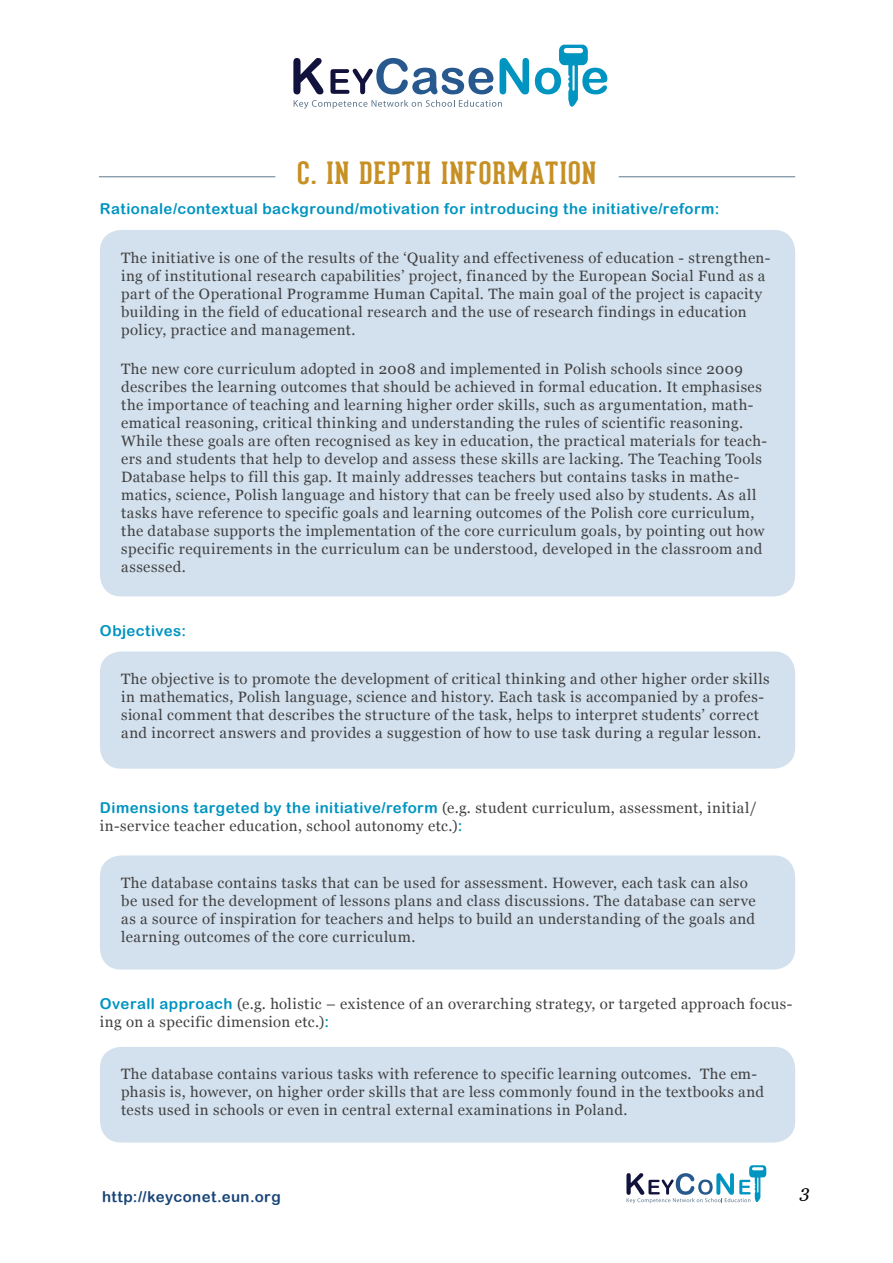
<style>
.page{position:relative;width:893px;height:1263px;background:#fff}
.page>*{position:absolute;margin:0;border:0;box-sizing:border-box;transform-origin:0 0}
.t1{font:700 30px "Geared Slab";letter-spacing:.055em;color:#c79025}
.t2{font:italic 18px "Georgia";color:#000}
.t3{font:15px/18px "Georgia";letter-spacing:.03em;color:#414042}
.t4{font:15px "Arial Rounded MT Bold";letter-spacing:.03em;color:#0094c1}
.t5{font:15px "Arial Rounded MT Bold";letter-spacing:.03em;color:#194578}
.s1{font-family:"Arial Rounded MT Bold";color:#0094c1}
</style>
<div class="page">
<svg style="left:626px;top:1165px;width:140px;height:38px"></svg>
<svg style="left:293px;top:58px;width:30px;height:36px"></svg>
<svg style="left:294px;top:100px;width:208px;height:9px"></svg>
<svg style="left:330px;top:58px;width:163px;height:36px"></svg>
<svg style="left:500px;top:58px;width:29px;height:36px"></svg>
<svg style="left:535px;top:45px;width:72px;height:62px"></svg>
<div style="left:100px;top:230px;width:695px;height:366px;background:#d2e1ed;border-radius:21px"></div>
<div style="left:100px;top:651px;width:695px;height:118px;background:#d2e1ed;border-radius:21px"></div>
<div style="left:100px;top:855px;width:695px;height:114px;background:#d2e1ed;border-radius:21px"></div>
<div style="left:100px;top:1047px;width:695px;height:95px;background:#d2e1ed;border-radius:21px"></div>
<hr style="left:619px;top:176px;width:176px;height:1px;background:#5e768a">
<hr style="left:99px;top:176px;width:176px;height:1px;background:#5e768a">
<h1 class="t1" style="left:297px;top:154px;width:300px">C. IN DEPTH INFORMATION</h1>
<p class="t4" style="left:100px;top:200px;width:621px">Rationale/contextual background/motivation for introducing the initiative/reform:</p>
<p class="t3" style="left:121px;top:248px;width:651px">The initiative is one of the results of the ‘Quality and effectiveness of education - strengthen&shy;ing of institutional research capabilities’ project, financed by the European Social Fund as a part of the Operational Programme Human Capital. The main goal of the project is capacity building in the field of educational research and the use of research findings in education policy, practice and management.</p>
<p class="t3" style="left:121px;top:360px;width:647px">The new core curriculum adopted in 2008 and implemented in Polish schools since 2009 describes the learning outcomes that should be achieved in formal education. It emphasises the importance of teaching and learning higher order skills, such as argumentation, math&shy;ematical reasoning, critical thinking and understanding the rules of scientific reasoning.<br>While these goals are often recognised as key in education, the practical materials for teach&shy;ers and students that help to develop and assess these skills are lacking. The Teaching Tools Database helps to fill this gap. It mainly addresses teachers but contains tasks in mathe&shy;matics, science, Polish language and history that can be freely used also by students. As all tasks have reference to specific goals and learning outcomes of the Polish core curriculum, the database supports the implementation of the core curriculum goals, by pointing out how specific requirements in the curriculum can be understood, developed in the classroom and assessed.</p>
<p class="t4" style="left:100px;top:621px;width:88px">Objectives:</p>
<p class="t3" style="left:121px;top:670px;width:650px">The objective is to promote the development of critical thinking and other higher order skills in mathematics, Polish language, science and history. Each task is accompanied by a profes&shy;sional comment that describes the structure of the task, helps to interpret students’ correct and incorrect answers and provides a suggestion of how to use task during a regular lesson.</p>
<p class="t3" style="left:100px;top:799px;width:658px"><span class="s1">Dimensions targeted by the initiative/reform</span> (e.g. student curriculum, assessment, initial/ in-service teacher education, school autonomy etc.)<span class="s1">:</span></p>
<p class="t3" style="left:121px;top:874px;width:636px">The database contains tasks that can be used for assessment. However, each task can also be used for the development of lessons plans and class discussions. The database can serve as a source of inspiration for teachers and helps to build an understanding of the goals and learning outcomes of the core curriculum.</p>
<p class="t3" style="left:100px;top:995px;width:694px"><span class="s1">Overall approach</span> (e.g. holistic – existence of an overarching strategy, or targeted approach focus&shy;ing on a specific dimension etc.)<span class="s1">:</span></p>
<p class="t3" style="left:121px;top:1065px;width:644px">The database contains various tasks with reference to specific learning outcomes. The em&shy;phasis is, however, on higher order skills that are less commonly found in the textbooks and tests used in schools or even in central external examinations in Poland.</p>
<p class="t5" style="left:102px;top:1188px;width:180px">http://keyconet.eun.org</p>
<p class="t2" style="left:800px;top:1180px;width:11px">3</p>
</div>
